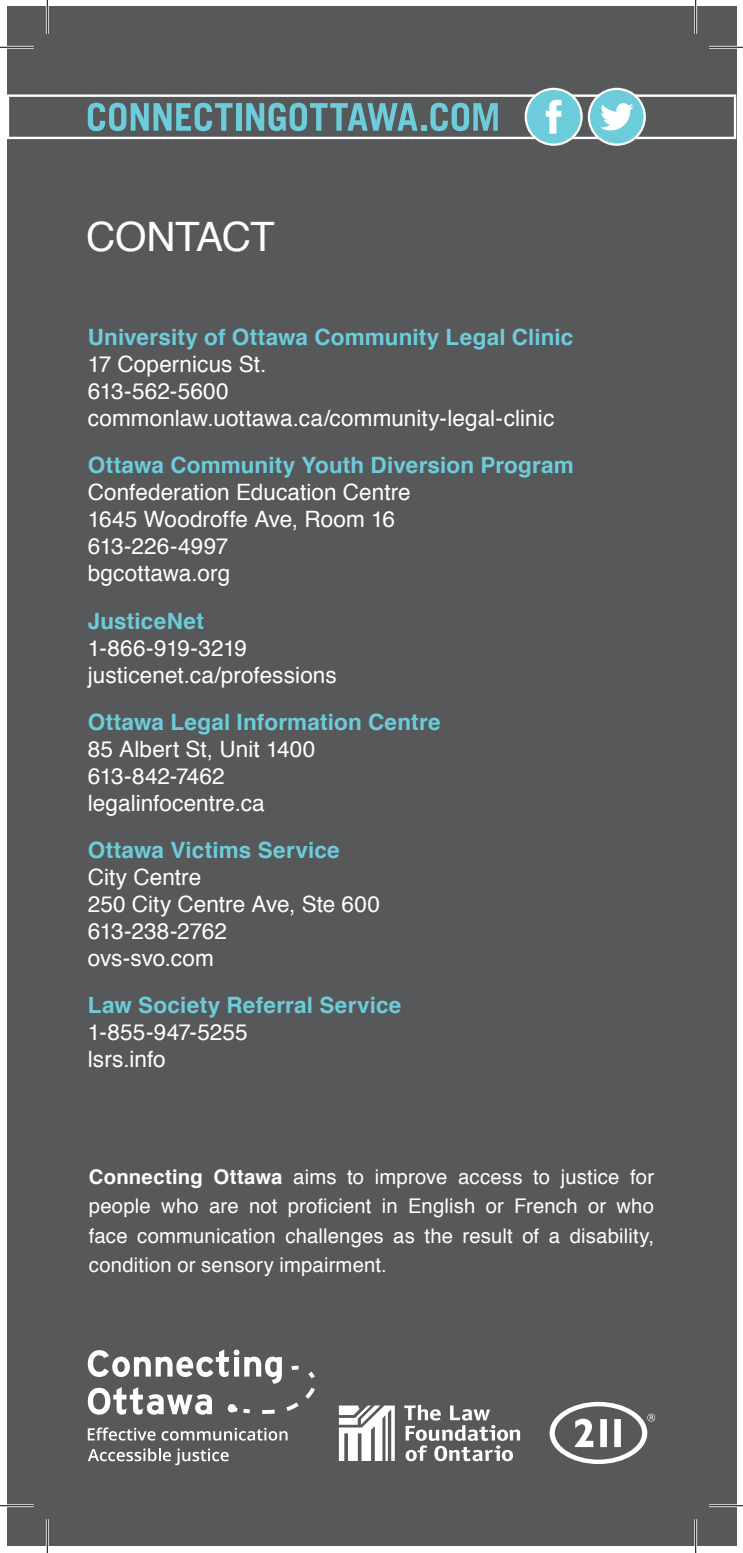
<style>
.page{position:relative;width:743px;height:1553px;background:#fff}
.page>*{position:absolute;margin:0;border:0;box-sizing:border-box;transform-origin:0 0}
.Paragraph_Style_0{font:40.5px "Helvetica";letter-spacing:-.015em;color:#fff}
.resources{font:22.5px/27px "Helvetica";letter-spacing:.005em;color:#fff}
.resources-2{font:700 22.5px/27px "Helvetica";letter-spacing:.01em;color:#6cccda}
.resources-3{font:20.25px/29.2px "Helvetica";letter-spacing:.01em;color:#fff;text-align:justify}
.s1{font-weight:700;color:#6cccda}
.s2{font-weight:400;color:#fff}
.s3{font-weight:700}
</style>
<div class="page">
<div style="left:7px;top:7px;width:729px;height:1539px;background:#57585a"></div>
<svg style="left:525px;top:89px;width:56px;height:56px"></svg>
<div style="left:524px;top:88px;width:58px;height:58px;border:2px solid #fff;border-radius:50%"></div>
<svg style="left:589px;top:89px;width:55px;height:56px"></svg>
<div style="left:587px;top:88px;width:58px;height:58px;border:2px solid #fff;border-radius:50%"></div>
<svg style="left:7px;top:94px;width:729px;height:45px"></svg>
<svg style="left:88px;top:1427px;width:67px;height:13px"></svg>
<svg style="left:161px;top:1427px;width:126px;height:13px"></svg>
<svg style="left:88px;top:1448px;width:141px;height:17px"></svg>
<svg style="left:88px;top:1349px;width:227px;height:66px"></svg>
<svg style="left:339px;top:1405px;width:56px;height:56px"></svg>
<svg style="left:404px;top:1404px;width:116px;height:57px"></svg>
<svg style="left:549px;top:1401px;width:106px;height:63px"></svg>
<hr style="left:0;top:46px;width:34px;height:3px;background:#fff">
<hr style="left:709px;top:46px;width:33px;height:3px;background:#fff">
<hr style="left:0;top:1504px;width:34px;height:3px;background:#fff">
<hr style="left:709px;top:1504px;width:33px;height:3px;background:#fff">
<hr style="left:46px;top:0;width:3px;height:34px;background:#fff">
<hr style="left:46px;top:1519px;width:3px;height:33px;background:#fff">
<hr style="left:694px;top:0;width:3px;height:34px;background:#fff">
<hr style="left:694px;top:1519px;width:3px;height:33px;background:#fff">
<hr style="left:0;top:47px;width:34px;height:1px;background:#000">
<hr style="left:709px;top:47px;width:33px;height:1px;background:#000">
<hr style="left:0;top:1505px;width:34px;height:1px;background:#000">
<hr style="left:709px;top:1505px;width:33px;height:1px;background:#000">
<hr style="left:47px;top:0;width:1px;height:34px;background:#000">
<hr style="left:47px;top:1519px;width:1px;height:33px;background:#000">
<hr style="left:695px;top:0;width:1px;height:34px;background:#000">
<hr style="left:695px;top:1519px;width:1px;height:33px;background:#000">
<p class="Paragraph_Style_0" style="left:86px;top:205px;width:190px">CONTACT</p>
<p class="resources" style="left:88px;top:324px;width:487px"><span class="s1">University of Ottawa Community Legal Clinic<br></span>17 Copernicus St.<br>613-562-5600 commonlaw.uottawa.ca/community-legal-clinic</p>
<p class="resources" style="left:88px;top:452px;width:487px"><span class="s1">Ottawa Community Youth Diversion Program<br></span>Confederation Education Centre<br>1645 Woodroffe Ave, Room 16<br>613-226-4997<br>bgcottawa.org</p>
<p class="resources" style="left:88px;top:608px;width:250px"><span class="s1">JusticeNet<br></span>1-866-919-3219 justicenet.ca/professions</p>
<p class="resources" style="left:88px;top:709px;width:354px"><span class="s1">Ottawa Legal Information Centre<br></span>85 Albert St, Unit 1400<br>613-842-7462<br>legalinfocentre.ca</p>
<p class="resources" style="left:88px;top:837px;width:294px"><span class="s1">Ottawa Victims Service<br></span>City Centre<br>250 City Centre Ave, Ste 600<br>613-238-2762<br>ovs-svo.com</p>
<p class="resources-2" style="left:88px;top:992px;width:315px">Law Society Referral Service<br><span class="s2">1-855-947-5255<br>lsrs.info</span></p>
<p class="resources-3" style="left:89px;top:1163px;width:566px"><span class="s3">Connecting Ottawa</span> aims to improve access to justice for people who are not proficient in English or French or who face communication challenges as the result of a disability, condition or sensory impairment.</p>
</div>
